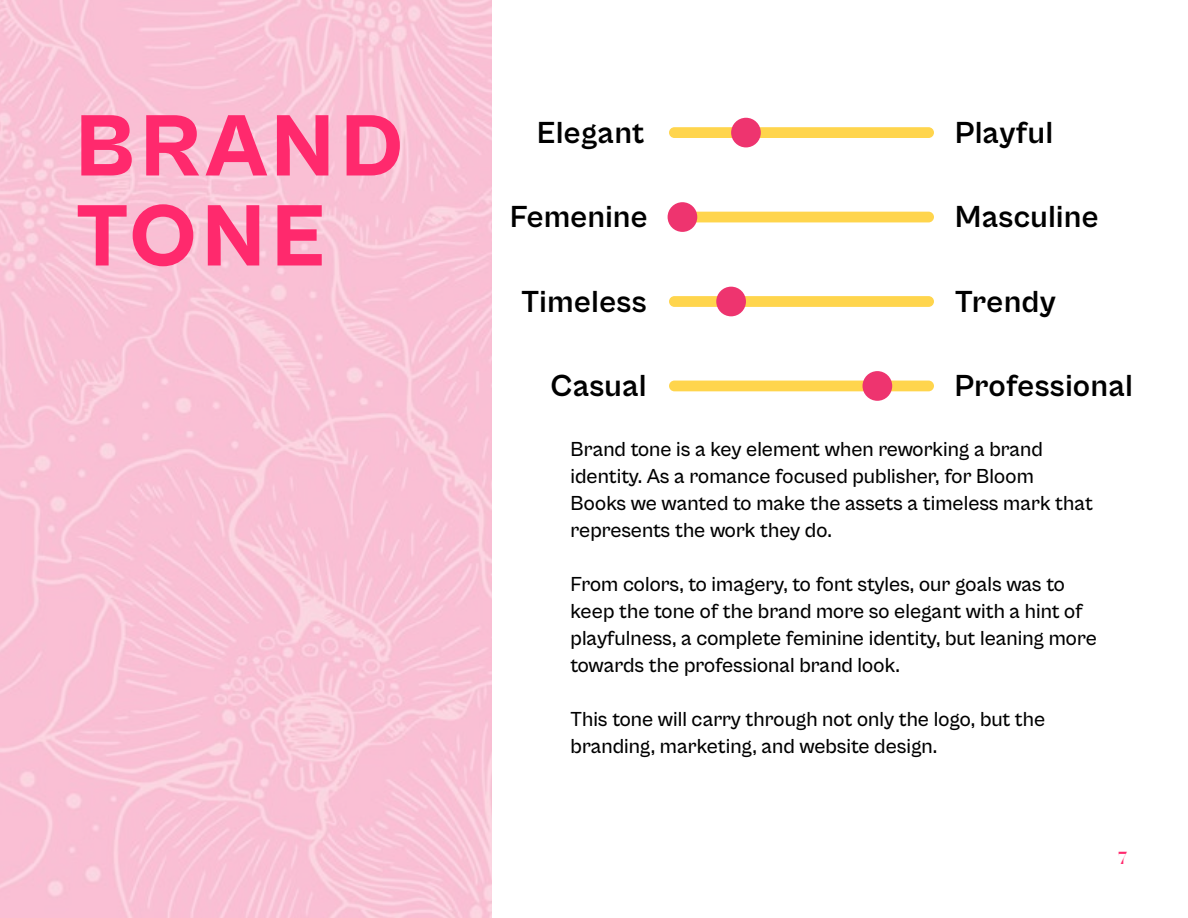
<style>
.page{position:relative;width:1188px;height:918px;background:#fff}
.page>*{position:absolute;margin:0;border:0;box-sizing:border-box;transform-origin:0 0}
.t1{font:800 90px/90px "Cabinet Grotesk";letter-spacing:.07em;color:#ff296d}
.t2{font:700 31.5px "Cabinet Grotesk";letter-spacing:.02em;color:#000}
.t3{font:500 21px/27px "Cabinet Grotesk";color:#000}
.t4{font:18px "Stardom";color:#ff296d}
</style>
<div class="page">
<img style="left:0;top:0;width:491px;height:918px">
<div style="left:669px;top:127px;width:265px;height:11px;background:#ffd54d;border-radius:5px"></div>
<div style="left:731px;top:118px;width:30px;height:29px;background:#ee346f;border-radius:50%"></div>
<div style="left:669px;top:212px;width:265px;height:10px;background:#ffd54d;border-radius:5px"></div>
<div style="left:668px;top:202px;width:29px;height:30px;background:#ee346f;border-radius:50%"></div>
<div style="left:669px;top:296px;width:265px;height:11px;background:#ffd54d;border-radius:5px"></div>
<div style="left:716px;top:287px;width:30px;height:29px;background:#ee346f;border-radius:50%"></div>
<div style="left:669px;top:381px;width:265px;height:10px;background:#ffd54d;border-radius:5px"></div>
<div style="left:863px;top:371px;width:29px;height:30px;background:#ee346f;border-radius:50%"></div>
<h1 class="t1" style="left:76px;top:103px;width:328px">BRAND<br>TONE</h1>
<h2 class="t2" style="left:537px;top:115px;width:109px">Elegant</h2>
<h2 class="t2" style="left:955px;top:115px;width:99px">Playful</h2>
<h2 class="t2" style="left:510px;top:200px;width:139px">Femenine</h2>
<h2 class="t2" style="left:955px;top:200px;width:145px">Masculine</h2>
<h2 class="t2" style="left:521px;top:284px;width:127px">Timeless</h2>
<h2 class="t2" style="left:955px;top:284px;width:102px">Trendy</h2>
<h2 class="t2" style="left:550px;top:369px;width:98px">Casual</h2>
<h2 class="t2" style="left:955px;top:369px;width:179px">Professional</h2>
<p class="t3" style="left:571px;top:435px;width:524px">Brand tone is a key element when reworking a brand identity. As a romance focused publisher, for Bloom Books we wanted to make the assets a timeless mark that represents the work they do.</p>
<p class="t3" style="left:571px;top:570px;width:528px">From colors, to imagery, to font styles, our goals was to keep the tone of the brand more so elegant with a hint of playfulness, a complete feminine identity, but leaning more towards the professional brand look.</p>
<p class="t3" style="left:571px;top:705px;width:476px">This tone will carry through not only the logo, but the branding, marketing, and website design.</p>
<p class="t4" style="left:1118px;top:847px;width:10px">7</p>
</div>
